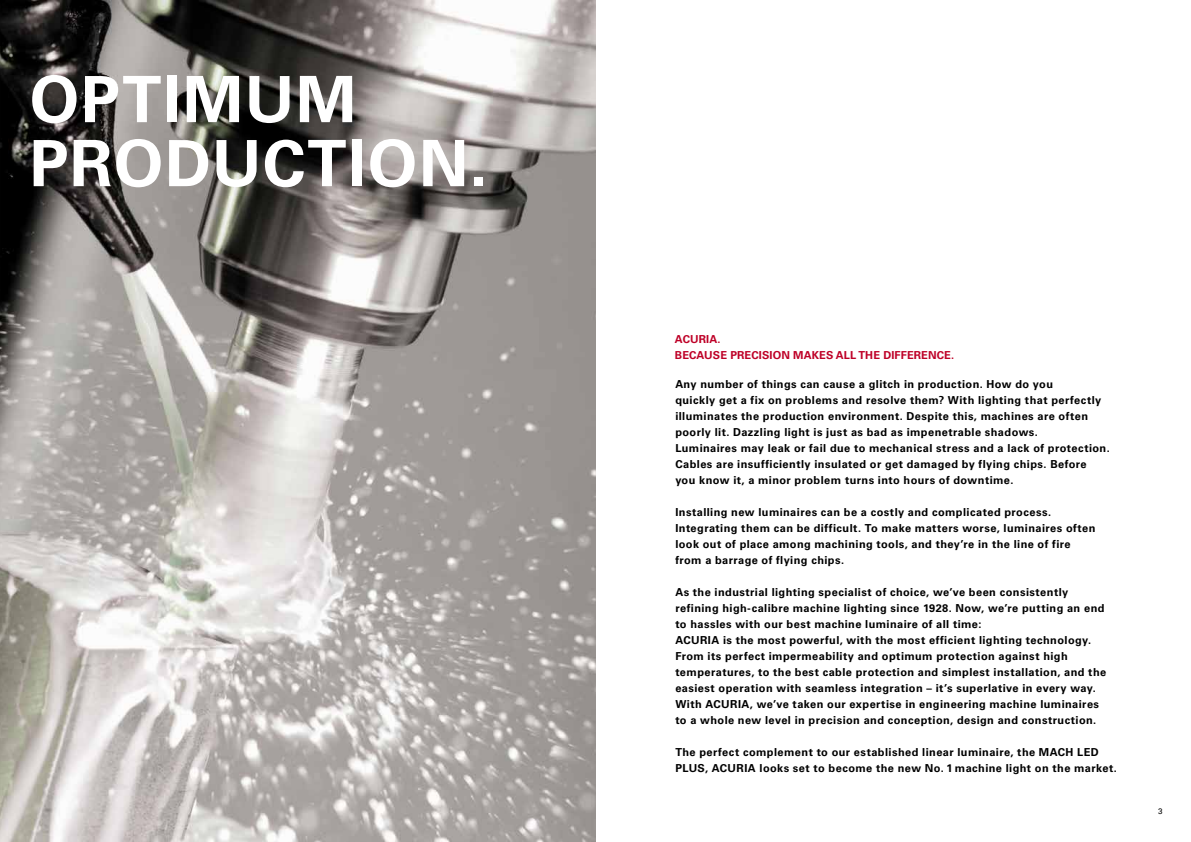
<style>
.page{position:relative;width:1191px;height:842px;background:#fff}
.page>*{position:absolute;margin:0;border:0;box-sizing:border-box;transform-origin:0 0}
.t1{font:700 64px/64px "Univers LT Pro 65";letter-spacing:.025em;color:#fff}
.t2{font:700 11px/16px "Univers LT Pro 65";letter-spacing:.04em;color:#000}
.t3{font:700 11px/16px "Univers LT Pro 65";letter-spacing:.01em;color:#be0027}
.t4{font:8px "Univers LT Pro 55 Roman";color:#000}
</style>
<div class="page">
<img style="left:0;top:0;width:595px;height:842px">
<h1 class="t1" style="left:29px;top:68px;width:460px">OPTIMUM<br>PRODUCTION.</h1>
<p class="t3" style="left:675px;top:331px;width:281px">ACURIA.<br>BECAUSE PRECISION MAKES ALL THE DIFFERENCE.</p>
<p class="t2" style="left:675px;top:376px;width:436px">Any number of things can cause a glitch in production. How do you<br>quickly get a fix on problems and resolve them? With lighting that perfectly illuminates the production environment. Despite this, machines are often poorly lit. Dazzling light is just as bad as impenetrable shadows.<br>Luminaires may leak or fail due to mechanical stress and a lack of protection.<br>Cables are insufficiently insulated or get damaged by flying chips. Before<br>you know it, a minor problem turns into hours of downtime.</p>
<p class="t2" style="left:675px;top:504px;width:422px">Installing new luminaires can be a costly and complicated process.<br>Integrating them can be difficult. To make matters worse, luminaires often look out of place among machining tools, and they’re in the line of fire from a barrage of flying chips.</p>
<p class="t2" style="left:675px;top:584px;width:432px">As the industrial lighting specialist of choice, we’ve been consistently refining high-calibre machine lighting since 1928. Now, we’re putting an end to hassles with our best machine luminaire of all time:<br>ACURIA is the most powerful, with the most efficient lighting technology.<br>From its perfect impermeability and optimum protection against high temperatures, to the best cable protection and simplest installation, and the easiest operation with seamless integration – it’s superlative in every way.<br>With ACURIA, we’ve taken our expertise in engineering machine luminaires to a whole new level in precision and conception, design and construction.</p>
<p class="t2" style="left:675px;top:744px;width:443px">The perfect complement to our established linear luminaire, the MACH LED<br>PLUS, ACURIA looks set to become the new No. 1 machine light on the market.</p>
<p class="t4" style="left:1158px;top:806px;width:6px">3</p>
</div>
